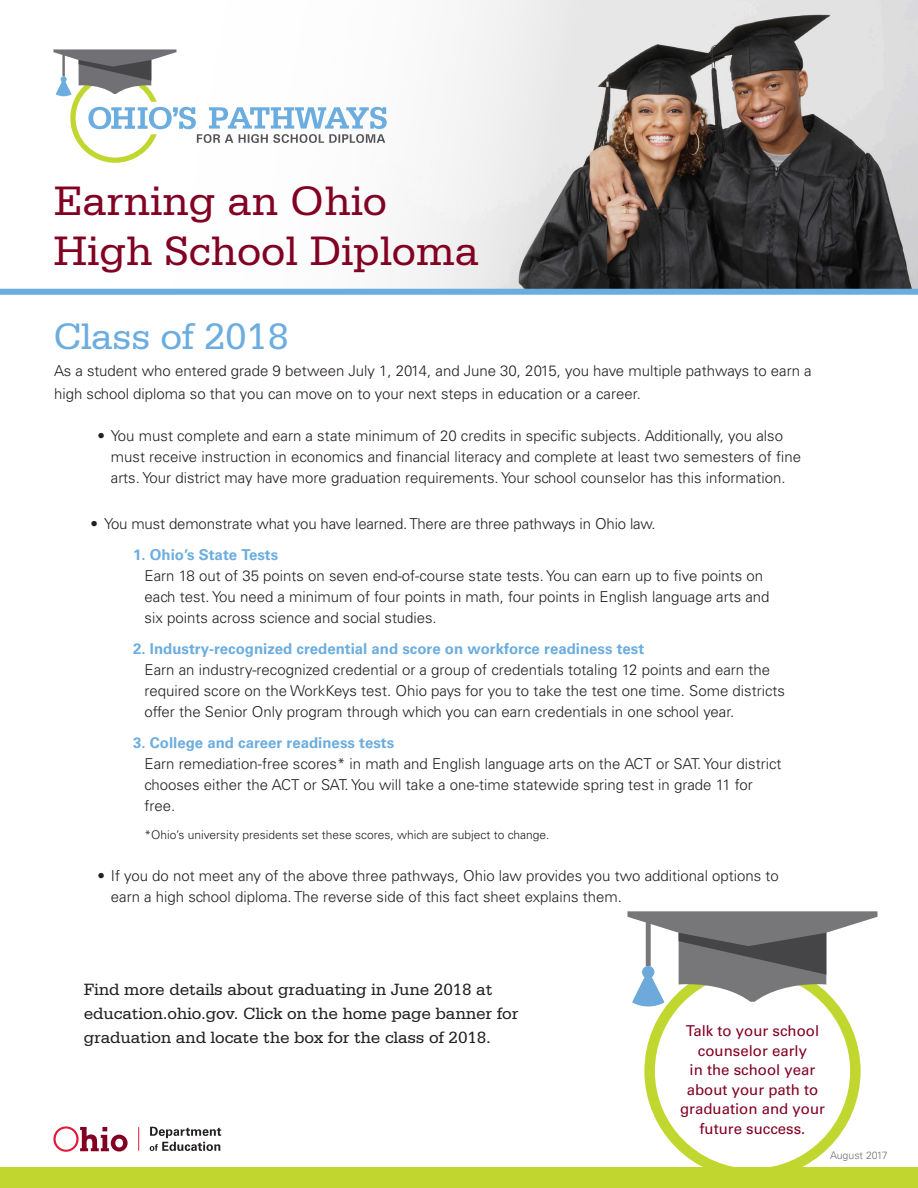
<style>
.page{position:relative;width:918px;height:1188px;background:#fff}
.page>*{position:absolute;margin:0;border:0;box-sizing:border-box;transform-origin:0 0}
.t1{font:43.5px/49.5px "Serifa";color:#820123}
.t2{font:39px "Serifa";letter-spacing:-.015em;color:#6caddf}
.Body{font:17.25px/24px "Serifa";letter-spacing:-.01em;color:#231f20}
.Body-2{font:300 15px/21px "Univers LT Std";color:#231f20}
.Body-3{font:700 15px "Univers";color:#6caddf}
.Body-4{font:15px/19.5px "Univers";color:#820123;text-align:center}
.Body-5{font:300 12px "Univers LT Std";color:#231f20}
.Body-6{font:300 10.5px "Univers LT Std";color:#717074}
</style>
<div class="page">
<img style="left:878px;top:0;width:40px;height:289px">
<div style="left:0;top:1168px;width:918px;height:20px;background:#c1d72f"></div>
<svg style="left:0;top:0;width:878px;height:289px"></svg>
<div style="left:0;top:289px;width:918px;height:6px;background:#6caddf"></div>
<div style="left:644px;top:963px;width:217px;height:216px;border:10px solid #c1d72f;border-radius:50%"></div>
<svg style="left:627px;top:911px;width:250px;height:95px"></svg>
<svg style="left:53px;top:1126px;width:75px;height:26px"></svg>
<svg style="left:138px;top:1127px;width:1px;height:24px"></svg>
<svg style="left:150px;top:1127px;width:71px;height:24px"></svg>
<svg style="left:53px;top:49px;width:334px;height:114px"></svg>
<p class="t1" style="left:53px;top:177px;width:427px">Earning an Ohio<br>High School Diploma</p>
<p class="t2" style="left:53px;top:315px;width:237px">Class of 2018</p>
<p class="Body-2" style="left:54px;top:360px;width:759px;line-height:22.5px">As a student who entered grade 9 between July 1, 2014, and June 30, 2015, you have multiple pathways to earn a high school diploma so that you can move on to your next steps in education or a career.</p>
<p class="Body-2" style="left:111px;top:425px;width:692px;text-indent:-14px">• You must complete and earn a state minimum of 20 credits in specific subjects. Additionally, you also must receive instruction in economics and financial literacy and complete at least two semesters of fine arts. Your district may have more graduation requirements. Your school counselor has this information.</p>
<p class="Body-2" style="left:91px;top:513px;width:567px">• You must demonstrate what you have learned. There are three pathways in Ohio law.</p>
<p class="Body-3" style="left:133px;top:546px;width:147px">1. Ohio’s State Tests</p>
<p class="Body-2" style="left:145px;top:565px;width:627px">Earn 18 out of 35 points on seven end-of-course state tests. You can earn up to five points on each test. You need a minimum of four points in math, four points in English language arts and six points across science and social studies.</p>
<p class="Body-3" style="left:133px;top:640px;width:512px">2. Industry-recognized credential and score on workforce readiness test</p>
<p class="Body-2" style="left:145px;top:659px;width:642px">Earn an industry-recognized credential or a group of credentials totaling 12 points and earn the required score on the WorkKeys test. Ohio pays for you to take the test one time. Some districts offer the Senior Only program through which you can earn credentials in one school year.</p>
<p class="Body-3" style="left:133px;top:734px;width:262px">3. College and career readiness tests</p>
<p class="Body-2" style="left:145px;top:753px;width:638px">Earn remediation-free scores* in math and English language arts on the ACT or SAT. Your district chooses either the ACT or SAT. You will take a one-time statewide spring test in grade 11 for free.</p>
<p class="Body-5" style="left:145px;top:827px;width:406px">*Ohio’s university presidents set these scores, which are subject to change.</p>
<p class="Body-2" style="left:111px;top:865px;width:670px;text-indent:-14px">• If you do not meet any of the above three pathways, Ohio law provides you two additional options to earn a high school diploma. The reverse side of this fact sheet explains them.</p>
<p class="Body" style="left:84px;top:977px;width:436px">Find more details about graduating in June 2018 at education.ohio.gov. Click on the home page banner for graduation and locate the box for the class of 2018.</p>
<p class="Body-4" style="left:680px;top:1021px;width:147px">Talk to your school counselor early<br>in the school year about your path to graduation and your future success.</p>
<p class="Body-6" style="left:830px;top:1149px;width:59px">August 2017</p>
</div>
